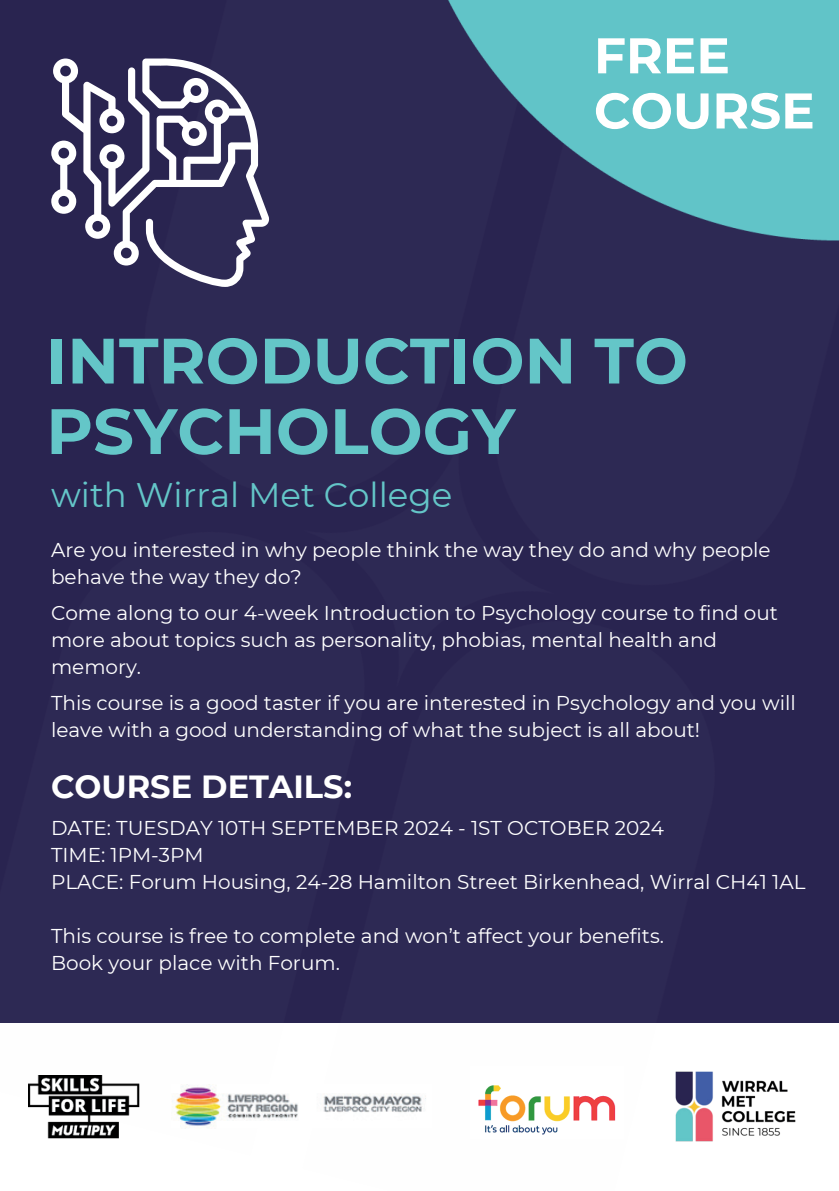
<style>
.page{position:relative;width:839px;height:1191px;background:#fff}
.page>*{position:absolute;margin:0;border:0;box-sizing:border-box;transform-origin:0 0}
.t1{font:700 64px/70.4px "Montserrat";color:#64c6c8}
.t2{font:700 50px/55.2px "Montserrat";color:#fff}
.t3{font:34px "Montserrat";color:#64c6c8}
.t4{font:700 32px "Montserrat";color:#fff}
.t5{font:20px/27px "Montserrat";color:#fff}
</style>
<div class="page">
<img style="left:0;top:0;width:838px;height:1139px">
<img style="left:28px;top:1075px;width:111px;height:63px">
<img style="left:172px;top:1084px;width:261px;height:45px">
<img style="left:661px;top:1058px;width:149px;height:84px">
<img style="left:323px;top:0;width:515px;height:324px">
<img style="left:470px;top:1067px;width:153px;height:72px">
<svg style="left:51px;top:58px;width:218px;height:229px"></svg>
<h2 class="t2" style="left:594px;top:26px;width:222px">FREE<br>COURSE</h2>
<h1 class="t1" style="left:46px;top:322px;width:643px">INTRODUCTION TO<br>PSYCHOLOGY</h1>
<h3 class="t3" style="left:51px;top:472px;width:403px">with Wirral Met College</h3>
<p class="t5" style="left:51px;top:536px;width:721px">Are you interested in why people think the way they do and why people behave the way they do?</p>
<p class="t5" style="left:51px;top:599px;width:728px">Come along to our 4-week Introduction to Psychology course to find out more about topics such as personality, phobias, mental health and memory.</p>
<p class="t5" style="left:51px;top:689px;width:746px">This course is a good taster if you are interested in Psychology and you will leave with a good understanding of what the subject is all about!</p>
<h3 class="t4" style="left:51px;top:764px;width:302px">COURSE DETAILS:</h3>
<p class="t5" style="left:51px;top:814px;width:756px">DATE: TUESDAY 10TH SEPTEMBER 2024 - 1ST OCTOBER 2024<br>TIME: 1PM-3PM<br>PLACE: Forum Housing, 24-28 Hamilton Street Birkenhead, Wirral CH41 1AL</p>
<p class="t5" style="left:51px;top:922px;width:614px">This course is free to complete and won’t affect your benefits.<br>Book your place with Forum.</p>
</div>
